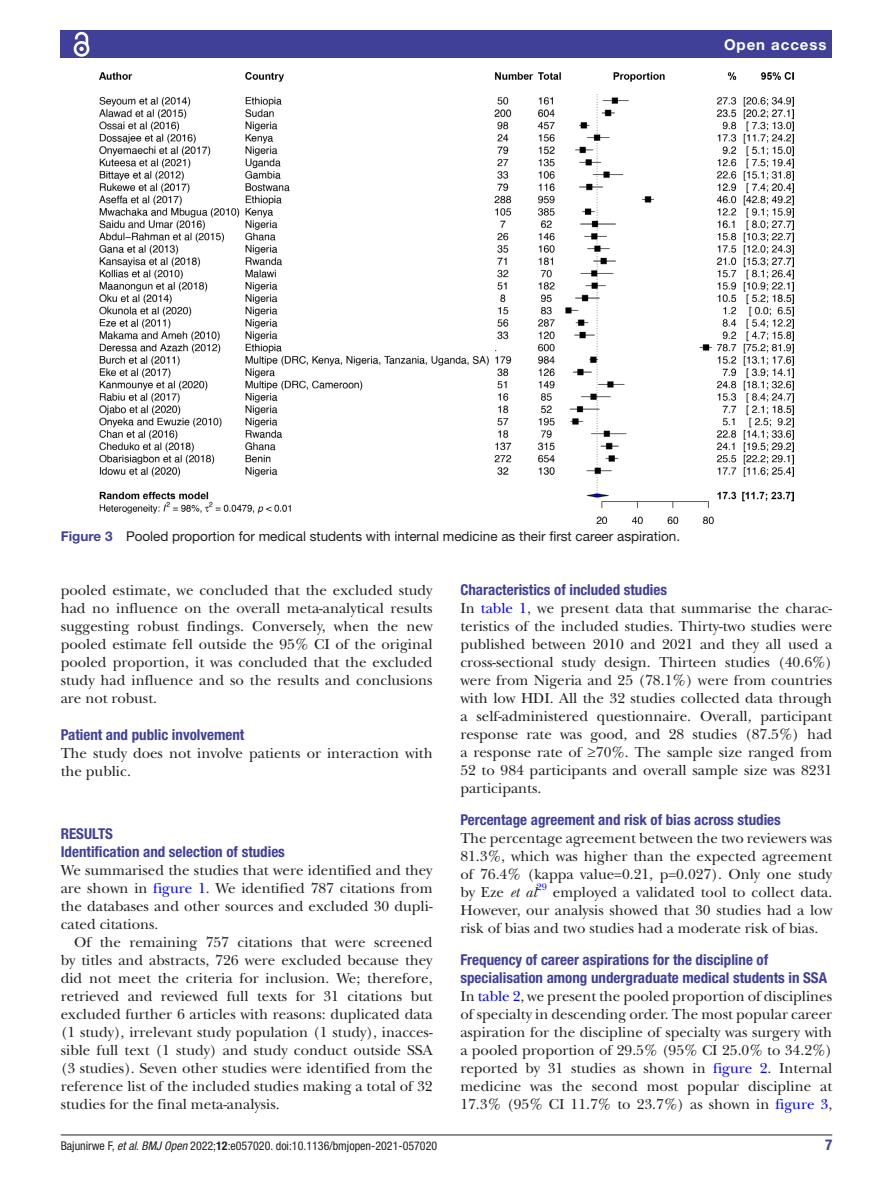
<style>
.page{position:relative;width:893px;height:1191px;background:#fff}
.page>*{position:absolute;margin:0;border:0;box-sizing:border-box;transform-origin:0 0}
.t1{font:15px/18px "New Baskerville";color:#231f20;text-align:justify}
.t2{font:700 condensed 15px/18px "Helvetica Neue LT Std";color:#414099}
.t3{font:700 15px "Helvetica Neue LT Std";letter-spacing:.065em;color:#fff}
.t4{font:13.5px "Helvetica Neue LT Std";color:#231f20}
.t5{font:condensed 12px "Helvetica Neue LT Std";color:#231f20}
.t6{font:9.9px "New Baskerville";color:#00f}
.s1{font-weight:700;color:#414099}
.s2{color:#00f}
.s3{font-style:italic}
.s4{font-weight:700}
</style>
<div class="page">
<hr style="left:61px;top:1134px;width:771px;height:1px;background:#231f20">
<div style="left:61px;top:31px;width:771px;height:27px;background:#414099"></div>
<svg style="left:73px;top:31px;width:17px;height:26px"></svg>
<img style="left:99px;top:73px;width:695px;height:450px">
<p class="t3" style="left:724px;top:35px;width:104px">Open access</p>
<p class="t4" style="left:61px;top:528px;width:621px"><span class="s1">Figure 3</span> Pooled proportion for medical students with internal medicine as their first career aspiration.</p>
<p class="t1" style="left:61px;top:581px;width:373px">pooled estimate, we concluded that the excluded study had no influence on the overall meta-analytical results suggesting robust findings. Conversely, when the new pooled estimate fell outside the 95% CI of the original pooled proportion, it was concluded that the excluded study had influence and so the results and conclusions are not robust.</p>
<p class="t2" style="left:61px;top:725px;width:185px">Patient and public involvement</p>
<p class="t1" style="left:61px;top:743px;width:373px">The study does not involve patients or interaction with the public.</p>
<p class="t2" style="left:61px;top:824px;width:226px">RESULTS<br>Identification and selection of studies</p>
<p class="t1" style="left:61px;top:861px;width:373px">We summarised the studies that were identified and they are shown in <span class="s2">figure 1</span>. We identified 787 citations from the databases and other sources and excluded 30 dupli&shy;cated citations.</p>
<p class="t1" style="left:61px;top:933px;width:373px;text-indent:14px">Of the remaining 757 citations that were screened by titles and abstracts, 726 were excluded because they did not meet the criteria for inclusion. We; therefore, retrieved and reviewed full texts for 31 citations but excluded further 6 articles with reasons: duplicated data (1 study), irrelevant study population (1 study), inacces&shy;sible full text (1 study) and study conduct outside SSA (3 studies). Seven other studies were identified from the reference list of the included studies making a total of 32 studies for the final meta-analysis.</p>
<p class="t2" style="left:460px;top:580px;width:208px">Characteristics of included studies</p>
<p class="t1" style="left:460px;top:599px;width:373px">In <span class="s2">table 1</span>, we present data that summarise the charac&shy;teristics of the included studies. Thirty-two studies were published between 2010 and 2021 and they all used a cross-sectional study design. Thirteen studies (40.6%) were from Nigeria and 25 (78.1%) were from countries with low HDI. All the 32 studies collected data through a self-administered questionnaire. Overall, participant response rate was good, and 28 studies (87.5%) had a response rate of ≥70%. The sample size ranged from 52 to 984 participants and overall sample size was 8231 participants.</p>
<p class="t2" style="left:460px;top:810px;width:322px">Percentage agreement and risk of bias across studies</p>
<p class="t1" style="left:460px;top:829px;width:373px">The percentage agreement between the two reviewers was 81.3%, which was higher than the expected agreement of 76.4% (kappa value=0.21, p=0.027). Only one study by Eze <span class="s3">et al</span></p>
<p class="t6" style="left:537px;top:881px;width:12px">29</p>
<p class="t1" style="left:460px;top:883px;width:373px;text-indent:92px">employed a validated tool to collect data.<br>However, our analysis showed that 30 studies had a low risk of bias and two studies had a moderate risk of bias.</p>
<p class="t2" style="left:460px;top:950px;width:368px">Frequency of career aspirations for the discipline of specialisation among undergraduate medical students in SSA</p>
<p class="t1" style="left:460px;top:987px;width:373px">In <span class="s2">table 2</span>, we present the pooled proportion of disciplines of specialty in descending order. The most popular career aspiration for the discipline of specialty was surgery with a pooled proportion of 29.5% (95% CI 25.0% to 34.2%) reported by 31 studies as shown in <span class="s2">figure 2</span>. Internal medicine was the second most popular discipline at 17.3% (95% CI 11.7% to 23.7%) as shown in <span class="s2">figure 3</span>,</p>
<p class="t5" style="left:61px;top:1138px;width:378px">Bajunirwe F, <span class="s3">et al</span>. <span class="s3">BMJ Open</span> 2022;<span class="s4">12</span>:e057020. doi:10.1136/bmjopen-2021-057020</p>
<p class="t2" style="left:825px;top:1135px;width:9px">7</p>
</div>
